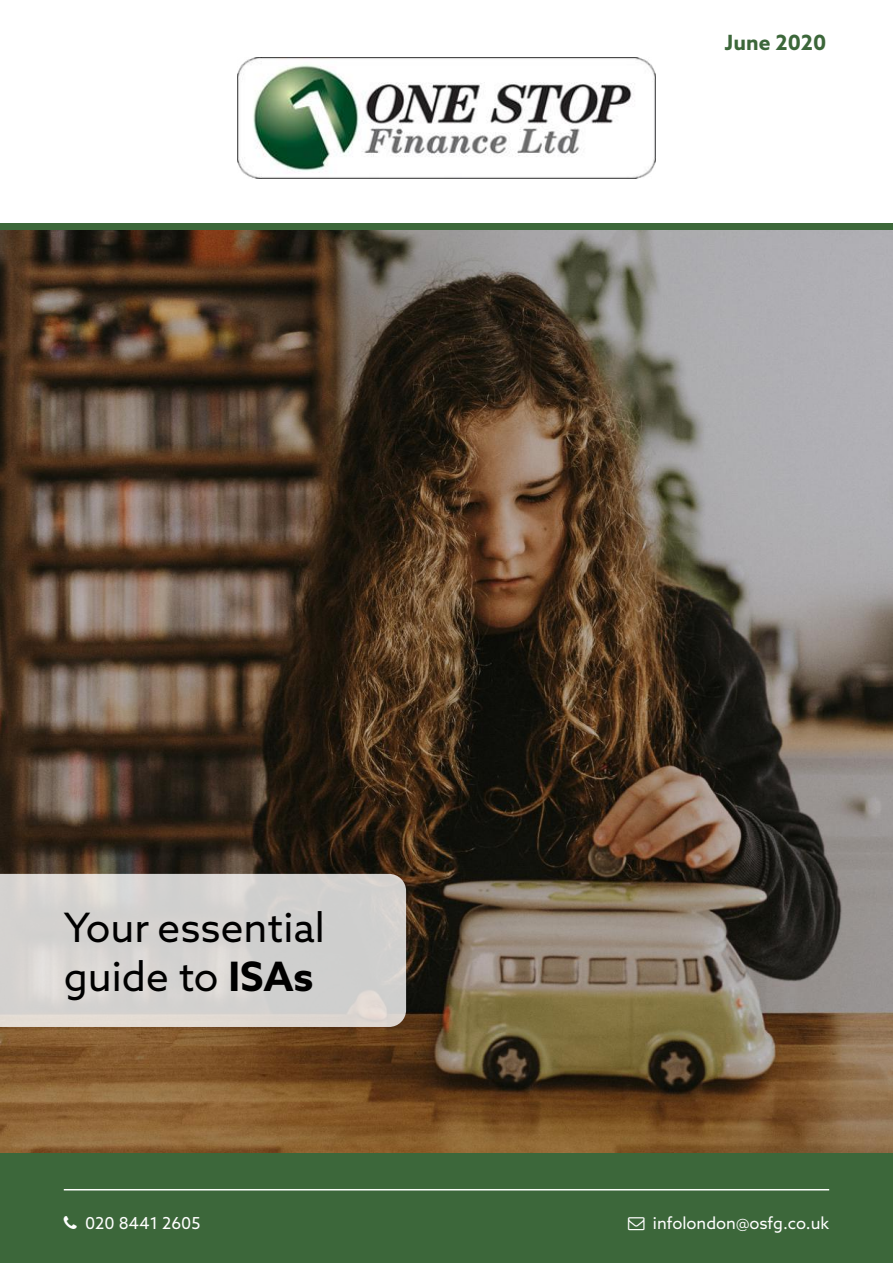
<style>
.page{position:relative;width:893px;height:1263px;background:#fff}
.page>*{position:absolute;margin:0;border:0;box-sizing:border-box;transform-origin:0 0}
.t1{font:40.5px/48.6px "Azo Sans";color:#000}
.t2{font:700 21px "Azo Sans";color:#3c673a}
.t3{font:16.5px "Azo Sans";color:#fff}
.s1{font-weight:700}
</style>
<div class="page">
<img style="left:0;top:230px;width:893px;height:923px">
<div style="left:0;top:223px;width:893px;height:7px;background:#3c673a"></div>
<div style="left:0;top:1153px;width:893px;height:110px;background:#3c673a"></div>
<svg style="left:0;top:874px;width:406px;height:153px;background:#d5d2d0"></svg>
<hr style="left:64px;top:1189px;width:765px;height:1px;background:#fff">
<img style="left:237px;top:57px;width:419px;height:122px">
<h1 class="t1" style="left:64px;top:903px;width:263px">Your essential guide to <span class="s1">ISAs</span></h1>
<p class="t2" style="left:725px;top:29px;width:103px">June 2020</p>
<p class="t3" style="left:85px;top:1212px;width:117px">020 8441 2605</p>
<p class="t3" style="left:653px;top:1212px;width:178px">infolondon@osfg.co.uk</p>
</div>
